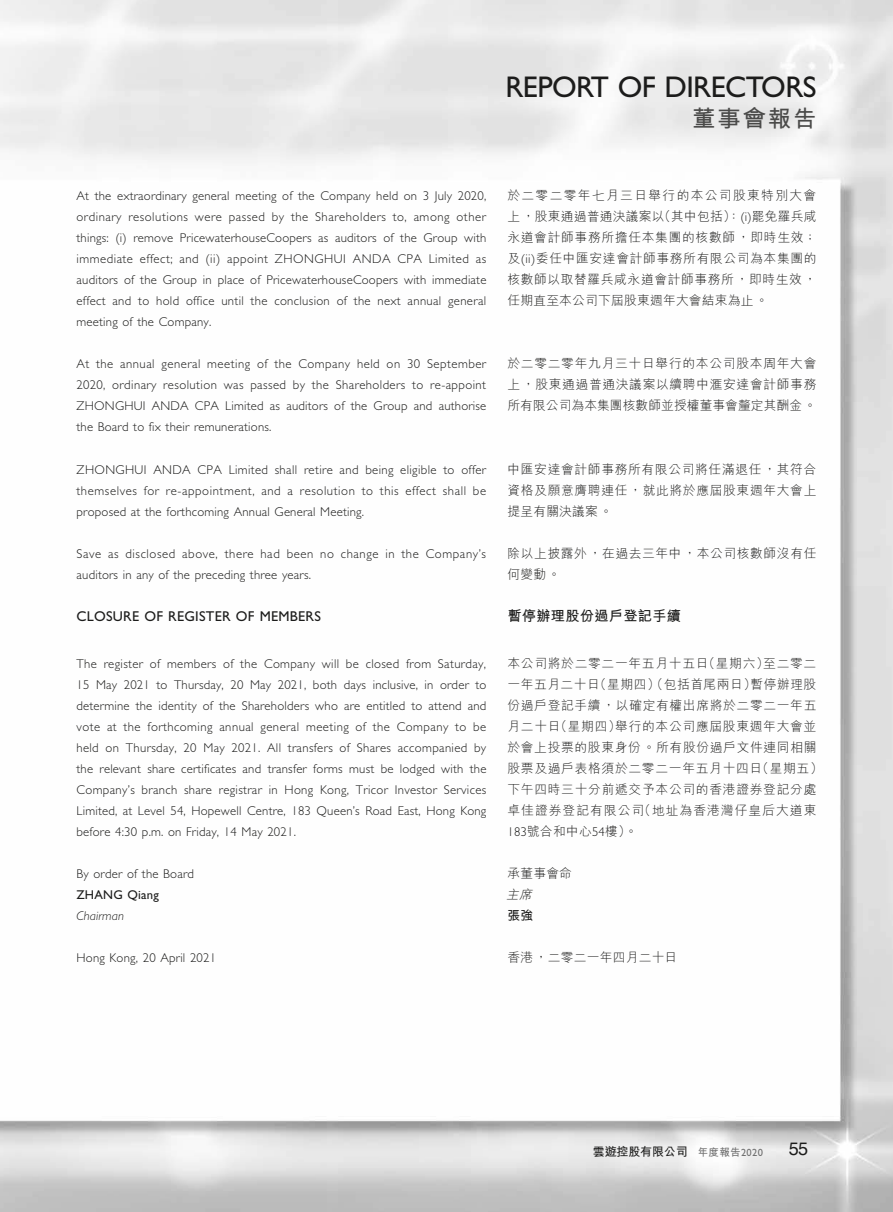
<style>
.page{position:relative;width:893px;height:1212px;background:#fff}
.page>*{position:absolute;margin:0;border:0;box-sizing:border-box;transform-origin:0 0}
.t1{font:30px "Gill Sans Std";letter-spacing:-.02em;color:#1c1c1b}
.t2{font:700 23.25px "M Hei HK";letter-spacing:.085em;color:#4a4a49}
.t3{font:18px "Helvetica";color:#1c1c1b}
.t4{font:14.25px "Gill Sans Std";letter-spacing:.015em;color:#1c1c1b}
.t5{font:700 14.25px "M Hei HK";letter-spacing:.015em;color:#1c1c1b}
.t6{font:300 12.75px/21px "Gill Sans Std";letter-spacing:.015em;color:#1c1c1b;text-align:justify}
.t7{font:300 12.75px/21px "M Hei HK";letter-spacing:.05em;color:#1c1c1b;text-align:justify}
.t8{font:300 12.75px/21px "Gill Sans Std";letter-spacing:.045em;color:#1c1c1b}
.t9{font:300 12.75px "M Hei HK";letter-spacing:.015em;color:#1c1c1b}
.t10{font:12.75px "Gill Sans Std";letter-spacing:.015em;color:#1c1c1b}
.t11{font:italic 300 12.75px "Gill Sans Std";letter-spacing:.015em;color:#1c1c1b}
.t12{font:italic 300 12.75px "M Hei HK";color:#1c1c1b}
.t13{font:700 12.75px "M Hei HK";color:#1c1c1b}
.t14{font:700 12px "M Hei HK";letter-spacing:-.015em;color:#1c1c1b}
.s1{font-family:"Gill Sans Std"}
.s2{font-size:10.5px;color:#6f6f6f}
.s3{font-family:"Gill Sans Std";font-weight:400;font-size:10.5px;color:#6f6f6f}
</style>
<div class="page">
<img style="left:0;top:0;width:893px;height:1212px">
<h1 class="t1" style="left:505px;top:70px;width:313px">REPORT OF DIRECTORS</h1>
<h2 class="t2" style="left:692px;top:102px;width:126px">董事會報告</h2>
<p class="t6" style="left:77px;top:185px;width:411px">At the extraordinary general meeting of the Company held on 3 July 2020, ordinary resolutions were passed by the Shareholders to, among other things: (i) remove PricewaterhouseCoopers as auditors of the Group with immediate effect; and (ii) appoint ZHONGHUI ANDA CPA Limited as auditors of the Group in place of PricewaterhouseCoopers with immediate effect and to hold office until the conclusion of the next annual general meeting of the Company.</p>
<p class="t6" style="left:77px;top:354px;width:411px">At the annual general meeting of the Company held on 30 September 2020, ordinary resolution was passed by the Shareholders to re-appoint ZHONGHUI ANDA CPA Limited as auditors of the Group and authorise the Board to fix their remunerations.</p>
<p class="t6" style="left:77px;top:459px;width:411px">ZHONGHUI ANDA CPA Limited shall retire and being eligible to offer themselves for re-appointment, and a resolution to this effect shall be proposed at the forthcoming Annual General Meeting.</p>
<p class="t8" style="left:77px;top:543px;width:411px">Save as disclosed above, there had been no change in the Company’s auditors in any of the preceding three years.</p>
<p class="t4" style="left:77px;top:608px;width:246px">CLOSURE OF REGISTER OF MEMBERS</p>
<p class="t6" style="left:77px;top:653px;width:411px">The register of members of the Company will be closed from Saturday, 15 May 2021 to Thursday, 20 May 2021, both days inclusive, in order to determine the identity of the Shareholders who are entitled to attend and vote at the forthcoming annual general meeting of the Company to be held on Thursday, 20 May 2021. All transfers of Shares accompanied by the relevant share certificates and transfer forms must be lodged with the Company’s branch share registrar in Hong Kong, Tricor Investor Services Limited, at Level 54, Hopewell Centre, 183 Queen’s Road East, Hong Kong before 4:30 p.m. on Friday, 14 May 2021.</p>
<p class="t6" style="left:77px;top:863px;width:119px">By order of the Board</p>
<p class="t10" style="left:77px;top:887px;width:84px">ZHANG Qiang</p>
<p class="t11" style="left:77px;top:908px;width:49px">Chairman</p>
<p class="t6" style="left:77px;top:947px;width:141px">Hong Kong, 20 April 2021</p>
<p class="t7" style="left:507px;top:184px;width:311px">於二零二零年七月三日舉行的本公司股東特別大會上，股東通過普通決議案以（其中包括）：<span class="s1">(i)</span>罷免羅兵咸永道會計師事務所擔任本集團的核數師，即時生效；及<span class="s1">(ii)</span>委任中匯安達會計師事務所有限公司為本集團的核數師以取替羅兵咸永道會計師事務所，即時生效，任期直至本公司下屆股東週年大會結束為止。</p>
<p class="t7" style="left:507px;top:353px;width:311px">於二零二零年九月三十日舉行的本公司股本周年大會上，股東通過普通決議案以續聘中滙安達會計師事務所有限公司為本集團核數師並授權董事會釐定其酬金。</p>
<p class="t7" style="left:507px;top:458px;width:310px">中匯安達會計師事務所有限公司將任滿退任，其符合資格及願意膺聘連任，就此將於應屆股東週年大會上提呈有關決議案。</p>
<p class="t7" style="left:507px;top:542px;width:310px">除以上披露外，在過去三年中，本公司核數師沒有任何變動。</p>
<p class="t5" style="left:507px;top:605px;width:175px">暫停辦理股份過戶登記手續</p>
<p class="t7" style="left:507px;top:652px;width:317px;text-align:left">本公司將於二零二一年五月十五日（星期六）至二零二一年五月二十日（星期四）（包括首尾兩日）暫停辦理股份過戶登記手續，以確定有權出席將於二零二一年五月二十日（星期四）舉行的本公司應屆股東週年大會並於會上投票的股東身份。所有股份過戶文件連同相關股票及過戶表格須於二零二一年五月十四日（星期五）下午四時三十分前遞交予本公司的香港證券登記分處卓佳證券登記有限公司（地址為香港灣仔皇后大道東<br><span class="s1">183</span>號合和中心<span class="s1">54</span>樓）。</p>
<p class="t7" style="left:507px;top:862px;width:66px">承董事會命</p>
<p class="t12" style="left:506px;top:885px;width:31px">主席</p>
<p class="t13" style="left:507px;top:906px;width:27px">張強</p>
<p class="t9" style="left:507px;top:948px;width:171px">香港，二零二一年四月二十日</p>
<p class="t14" style="left:593px;top:1142px;width:172px">雲遊控股有限公司 <span class="s2">年度報告</span><span class="s3">2020</span></p>
<h3 class="t3" style="left:789px;top:1138px;width:21px">55</h3>
</div>
